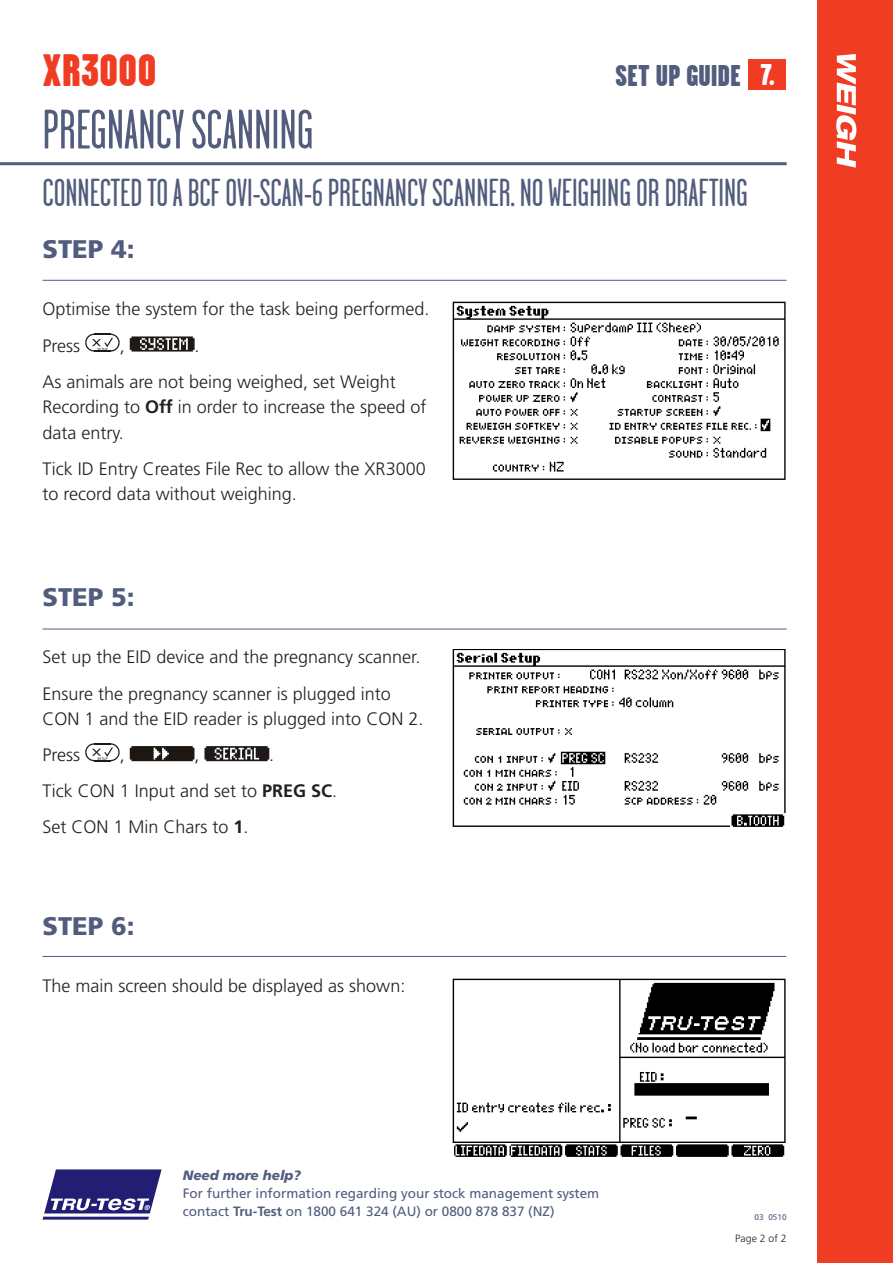
<style>
.page{position:relative;width:893px;height:1263px;background:#fff}
.page>*{position:absolute;margin:0;border:0;box-sizing:border-box;transform-origin:0 0}
.Main_Garage_Head{font:55.5px "Garage Gothic";color:#525d7d}
.Product_head{font:900 45.45px "Garage Gothic";color:#ef3c22}
.Main_Garage_Head-2{font:39px "Garage Gothic";color:#525d7d}
.Product_head-2{font:900 30px "Garage Gothic";color:#525d7d}
.Product_head-3{font:900 30px "Garage Gothic";color:#fff}
.Sub_heading{font:900 25.5px "Frutiger";color:#525d7d}
.Sub_heading-2{font:300 18px/25.5px "Frutiger";color:#231f20}
.TTable_text{font:300 18px "Frutiger";color:#231f20}
.t1{font:13.5px/18px "Frutiger";color:#525d7d}
.t2{font:300 10.5px "Frutiger";color:#231f20}
.t3{font:8.25px "Frutiger";color:#525d7d}
.s1{font-weight:700}
.s2{font-weight:900;font-style:italic}
</style>
<div class="page">
<div style="left:818px;top:0;width:75px;height:1263px;background:#ef3c22"></div>
<svg style="left:836px;top:54px;width:20px;height:114px"></svg>
<hr style="left:0;top:162px;width:787px;height:3px;background:#525d7d">
<img style="left:452px;top:650px;width:334px;height:177px">
<svg style="left:85px;top:743px;width:35px;height:18px"></svg>
<svg style="left:130px;top:746px;width:64px;height:15px"></svg>
<svg style="left:204px;top:746px;width:65px;height:15px"></svg>
<hr style="left:43px;top:629px;width:744px;height:1px;background:#525d7d">
<hr style="left:43px;top:280px;width:744px;height:1px;background:#525d7d">
<img style="left:453px;top:301px;width:333px;height:179px">
<svg style="left:85px;top:334px;width:35px;height:18px"></svg>
<svg style="left:130px;top:336px;width:65px;height:16px"></svg>
<div style="left:749px;top:60px;width:37px;height:30px;background:#ef3c22"></div>
<img style="left:452px;top:978px;width:334px;height:179px">
<hr style="left:43px;top:956px;width:743px;height:1px;background:#525d7d">
<svg style="left:43px;top:1169px;width:119px;height:50px"></svg>
<p class="Product_head" style="left:43px;top:45px;width:115px">XR3000</p>
<p class="Product_head-2" style="left:615px;top:59px;width:127px">SET UP GUIDE</p>
<p class="Product_head-3" style="left:760px;top:58px;width:16px">7.</p>
<p class="Main_Garage_Head" style="left:43px;top:101px;width:272px">PREGNANCY SCANNING</p>
<p class="Main_Garage_Head-2" style="left:43px;top:172px;width:707px">CONNECTED TO A BCF OVI-SCAN-6 PREGNANCY SCANNER. NO WEIGHING OR DRAFTING</p>
<p class="Sub_heading" style="left:43px;top:234px;width:94px">STEP 4:</p>
<p class="Sub_heading-2" style="left:43px;top:297px;width:389px">Optimise the system for the task being performed.</p>
<p class="Sub_heading-2" style="left:43px;top:333px;width:39px">Press</p>
<p class="Sub_heading-2" style="left:120px;top:333px;width:7px">,</p>
<p class="Sub_heading-2" style="left:194px;top:333px;width:7px">.</p>
<p class="Sub_heading-2" style="left:43px;top:369px;width:385px">As animals are not being weighed, set Weight<br>Recording to <span class="s1">Off</span> in order to increase the speed of data entry.</p>
<p class="Sub_heading-2" style="left:43px;top:456px;width:385px">Tick ID Entry Creates File Rec to allow the XR3000 to record data without weighing.</p>
<p class="Sub_heading" style="left:43px;top:582px;width:94px">STEP 5:</p>
<p class="Sub_heading-2" style="left:43px;top:645px;width:380px">Set up the EID device and the pregnancy scanner.</p>
<p class="Sub_heading-2" style="left:43px;top:681px;width:382px">Ensure the pregnancy scanner is plugged into<br>CON 1 and the EID reader is plugged into CON 2.</p>
<p class="Sub_heading-2" style="left:43px;top:742px;width:39px">Press</p>
<p class="Sub_heading-2" style="left:120px;top:742px;width:7px">,</p>
<p class="Sub_heading-2" style="left:194px;top:742px;width:7px">,</p>
<p class="Sub_heading-2" style="left:269px;top:742px;width:7px">.</p>
<p class="Sub_heading-2" style="left:43px;top:779px;width:296px">Tick CON 1 Input and set to <span class="s1">PREG SC</span>.</p>
<p class="Sub_heading-2" style="left:43px;top:815px;width:208px">Set CON 1 Min Chars to <span class="s1">1</span>.</p>
<p class="Sub_heading" style="left:43px;top:910px;width:94px">STEP 6:</p>
<p class="TTable_text" style="left:43px;top:975px;width:364px">The main screen should be displayed as shown:</p>
<p class="t1" style="left:183px;top:1166px;width:418px"><span class="s2">Need more help?<br></span>For further information regarding your stock management system contact <span class="s1">Tru-Test</span> on 1800 641 324 (AU) or 0800 878 837 (NZ)</p>
<p class="t3" style="left:755px;top:1212px;width:34px">03 0510</p>
<p class="t2" style="left:735px;top:1232px;width:53px">Page 2 of 2</p>
</div>
